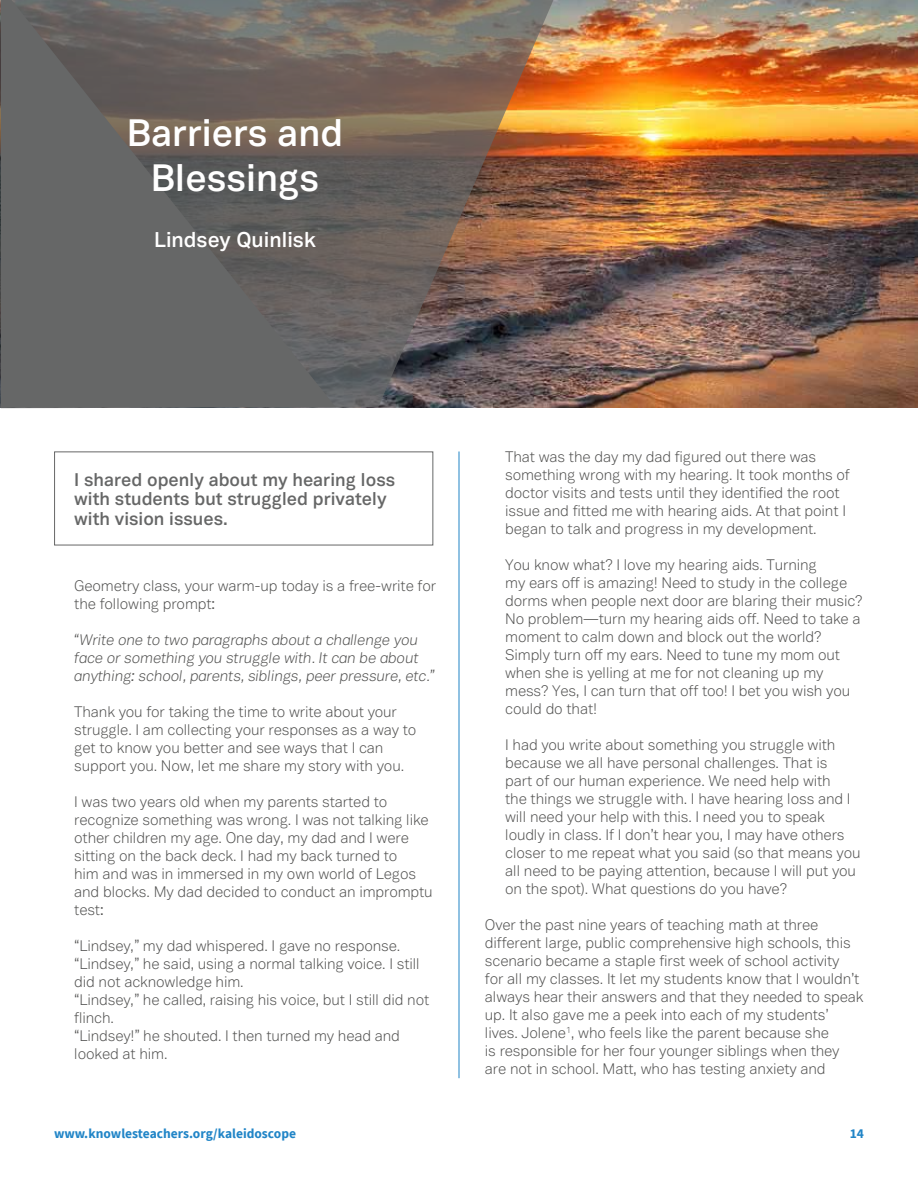
<style>
.page{position:relative;width:918px;height:1188px;background:#fff}
.page>*{position:absolute;margin:0;border:0;box-sizing:border-box;transform-origin:0 0}
.t1{font:600 37.5px/45px "Vaud";color:#fff;text-align:center}
.t2{font:600 21px "Vaud";color:#fff}
.t3{font:600 18px/19.5px "Vaud";color:#666767}
.t4{font:300 15px/18px "Vaud";letter-spacing:-.01em;color:#50504f}
.t5{font:italic 300 15px/18px "Vaud";letter-spacing:-.01em;color:#50504f}
.t6{font:700 13.5px "Source Sans Pro";color:#2185c7}
</style>
<div class="page">
<img style="left:559px;top:0;width:359px;height:407px">
<img style="left:0;top:0;width:1px;height:407px">
<img style="left:1px;top:0;width:558px;height:408px">
<svg style="left:1px;top:0;width:335px;height:407px;background:#666462"></svg>
<hr style="left:459px;top:452px;width:1px;height:626px;background:#2185c7">
<h1 class="t1" style="left:127px;top:110px;width:218px">Barriers and<br>Blessings</h1>
<h2 class="t2" style="left:154px;top:227px;width:163px">Lindsey Quinlisk</h2>
<p class="t3" style="left:74px;top:469px;width:323px">I shared openly about my hearing loss with students but struggled privately with vision issues.</p>
<p class="t4" style="left:74px;top:577px;width:363px">Geometry class, your warm-up today is a free-write for the following prompt:</p>
<p class="t5" style="left:74px;top:631px;width:362px">“Write one to two paragraphs about a challenge you face or something you struggle with. It can be about anything: school, parents, siblings, peer pressure, etc.”</p>
<p class="t4" style="left:74px;top:703px;width:344px">Thank you for taking the time to write about your struggle. I am collecting your responses as a way to get to know you better and see ways that I can support you. Now, let me share my story with you.</p>
<p class="t4" style="left:74px;top:793px;width:360px">I was two years old when my parents started to recognize something was wrong. I was not talking like other children my age. One day, my dad and I were sitting on the back deck. I had my back turned to<br>him and was in immersed in my own world of Legos and blocks. My dad decided to conduct an impromptu test:</p>
<p class="t4" style="left:74px;top:937px;width:357px">“Lindsey,” my dad whispered. I gave no response. “Lindsey,” he said, using a normal talking voice. I still did not acknowledge him.<br>“Lindsey,” he called, raising his voice, but I still did not flinch.<br>“Lindsey!” he shouted. I then turned my head and looked at him.</p>
<p class="t4" style="left:505px;top:448px;width:346px">That was the day my dad figured out there was something wrong with my hearing. It took months of doctor visits and tests until they identified the root issue and fitted me with hearing aids. At that point I began to talk and progress in my development.</p>
<p class="t4" style="left:505px;top:556px;width:359px">You know what? I love my hearing aids. Turning<br>my ears off is amazing! Need to study in the college dorms when people next door are blaring their music?<br>No problem—turn my hearing aids off. Need to take a moment to calm down and block out the world?<br>Simply turn off my ears. Need to tune my mom out when she is yelling at me for not cleaning up my mess? Yes, I can turn that off too! I bet you wish you could do that!</p>
<p class="t4" style="left:505px;top:736px;width:357px">I had you write about something you struggle with because we all have personal challenges. That is<br>part of our human experience. We need help with<br>the things we struggle with. I have hearing loss and I will need your help with this. I need you to speak loudly in class. If I don’t hear you, I may have others closer to me repeat what you said (so that means you all need to be paying attention, because I will put you on the spot). What questions do you have?</p>
<p class="t4" style="left:485px;top:916px;width:380px">Over the past nine years of teaching math at three different large, public comprehensive high schools, this scenario became a staple first week of school activity<br>for all my classes. It let my students know that I wouldn’t always hear their answers and that they needed to speak up. It also gave me a peek into each of my students’ lives. Jolene<sup>1</sup>, who feels like the parent because she<br>is responsible for her four younger siblings when they are not in school. Matt, who has testing anxiety and</p>
<p class="t6" style="left:54px;top:1125px;width:244px">www.knowlesteachers.org/kaleidoscope</p>
<p class="t6" style="left:850px;top:1125px;width:16px">14</p>
</div>
